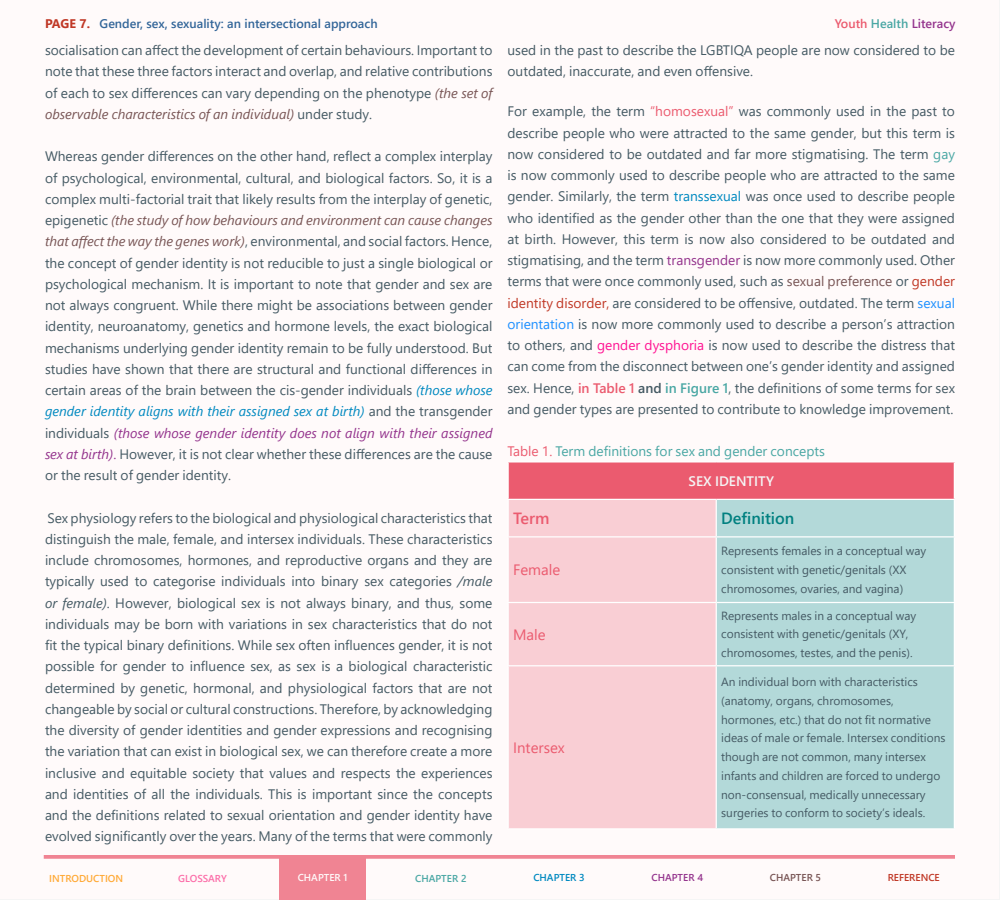
<style>
.page{position:relative;width:1000px;height:900px;background:#fff}
.page>*{position:absolute;margin:0;border:0;box-sizing:border-box;transform-origin:0 0}
.Paragraph_box{font:600 16.25px "Segoe UI";color:#008080}
.Paragraph_box-2{font:600 16.25px "Segoe UI";color:#eb5b6f}
.Paragraph_box-3{font:15px "Segoe UI";color:#eb5b6f}
.Paragraph_body{font:13.75px/21.2px "Segoe UI";color:#455a64;text-align:justify}
.Paragraph_body-2{font:13.75px "Segoe UI";color:#4aa7a4}
.Paragraph_box-4{font:600 13.75px "Segoe UI";color:#f5f5f5}
.t1{font:600 12.5px "Segoe UI";color:#369}
.t2{font:600 12.5px "Segoe UI";color:#94348d}
.t3{font:700 12.5px "Segoe UI";color:#c03826}
.Paragraph_box-5{font:11.88px/18.8px "Segoe UI";color:#455a64}
.t4{font:600 10px "Segoe UI";color:#ffaa37}
.t5{font:600 10px "Segoe UI";color:#c03826}
.t6{font:600 10px "Segoe UI";color:#fc6ea9}
.t7{font:600 10px "Segoe UI";color:#fffafa}
.t8{font:600 10px "Segoe UI";color:#4aa7a4}
.t9{font:600 10px "Segoe UI";color:#0089c0}
.t10{font:600 10px "Segoe UI";color:#94348d}
.t11{font:600 10px "Segoe UI";color:#785555}
.s1{color:#eb5b6f}
.s2{color:#4aa7a4}
.s3{font-style:italic;color:#785555}
.s4{font-style:italic;color:#0089c0}
.s5{font-style:italic;color:#94348d}
.s6{color:#94348d}
.s7{font-style:italic}
.s8{color:#0089c0}
.s9{color:#785555}
.s10{color:#c03826}
.s11{color:#1e90ff}
.s12{color:#ff1493}
.s13{font-weight:600;color:#eb5b6f}
.s14{font-weight:600}
.s15{font-weight:600;color:#4aa7a4}
</style>
<div class="page">
<div style="left:1px;top:1px;width:998px;height:898px;background:#fffafa"></div>
<div style="left:279px;top:855px;width:86px;height:45px;background:#f08493"></div>
<svg style="left:44px;top:855px;width:911px;height:4px;background:#f08a98"></svg>
<div style="left:508px;top:462px;width:446px;height:37px;background:#eb5b6f"></div>
<div style="left:509px;top:500px;width:207px;height:328px;background:#f9ced4"></div>
<div style="left:717px;top:500px;width:237px;height:328px;background:#b3d9d9"></div>
<hr style="left:508px;top:461px;width:208px;height:2px;background:#fff">
<hr style="left:508px;top:463px;width:1px;height:36px;background:#fff">
<hr style="left:716px;top:461px;width:239px;height:2px;background:#fff">
<hr style="left:954px;top:463px;width:1px;height:36px;background:#fff">
<hr style="left:508px;top:499px;width:208px;height:1px;background:#fff">
<hr style="left:508px;top:500px;width:1px;height:36px;background:#fff">
<hr style="left:716px;top:499px;width:239px;height:1px;background:#fff">
<hr style="left:716px;top:500px;width:1px;height:36px;background:#fff">
<hr style="left:954px;top:500px;width:1px;height:36px;background:#fff">
<hr style="left:508px;top:536px;width:208px;height:2px;background:#fff">
<hr style="left:508px;top:538px;width:1px;height:64px;background:#fff">
<hr style="left:716px;top:536px;width:239px;height:2px;background:#fff">
<hr style="left:716px;top:538px;width:1px;height:64px;background:#fff">
<hr style="left:954px;top:538px;width:1px;height:64px;background:#fff">
<hr style="left:508px;top:602px;width:208px;height:1px;background:#fff">
<hr style="left:508px;top:603px;width:1px;height:62px;background:#fff">
<hr style="left:716px;top:602px;width:239px;height:1px;background:#fff">
<hr style="left:716px;top:603px;width:1px;height:62px;background:#fff">
<hr style="left:954px;top:603px;width:1px;height:62px;background:#fff">
<hr style="left:508px;top:665px;width:208px;height:1px;background:#fff">
<hr style="left:508px;top:666px;width:1px;height:162px;background:#fff">
<hr style="left:716px;top:665px;width:239px;height:1px;background:#fff">
<hr style="left:716px;top:666px;width:1px;height:162px;background:#fff">
<hr style="left:954px;top:666px;width:1px;height:162px;background:#fff">
<hr style="left:508px;top:828px;width:208px;height:2px;background:#fff">
<hr style="left:716px;top:828px;width:239px;height:2px;background:#fff">
<p class="t1" style="left:100px;top:12px;width:279px">Gender, sex, sexuality: an intersectional approach</p>
<p class="t2" style="left:835px;top:12px;width:122px"><span class="s1">Youth</span> <span class="s2">Health</span> Literacy</p>
<p class="Paragraph_body" style="left:45px;top:38px;width:449px">socialisation can affect the development of certain behaviours. Important to note that these three factors interact and overlap, and relative contributions of each to sex differences can vary depending on the phenotype <span class="s3">(the set of observable characteristics of an individual)</span> under study.</p>
<p class="Paragraph_body" style="left:45px;top:145px;width:449px">Whereas gender differences on the other hand, reflect a complex interplay of psychological, environmental, cultural, and biological factors. So, it is a complex multi-factorial trait that likely results from the interplay of genetic, epigenetic <span class="s3">(the study of how behaviours and environment can cause changes that affect the way the genes work)</span>, environmental, and social factors. Hence, the concept of gender identity is not reducible to just a single biological or psychological mechanism. It is important to note that gender and sex are not always congruent. While there might be associations between gender identity, neuroanatomy, genetics and hormone levels, the exact biological mechanisms underlying gender identity remain to be fully understood. But studies have shown that there are structural and functional differences in certain areas of the brain between the cis-gender individuals <span class="s4">(those whose gender identity aligns with their assigned sex at birth)</span> and the transgender individuals <span class="s5">(those whose gender identity does not align with their assigned sex at birth)</span><span class="s6">.</span> However, it is not clear whether these differences are the cause or the result of gender identity.</p>
<p class="Paragraph_body" style="left:45px;top:506px;width:449px">Sex physiology refers to the biological and physiological characteristics that distinguish the male, female, and intersex individuals. These characteristics include chromosomes, hormones, and reproductive organs and they are typically used to categorise individuals into binary sex categories <span class="s7">/male or female)</span>. However, biological sex is not always binary, and thus, some individuals may be born with variations in sex characteristics that do not fit the typical binary definitions. While sex often influences gender, it is not possible for gender to influence sex, as sex is a biological characteristic determined by genetic, hormonal, and physiological factors that are not changeable by social or cultural constructions. Therefore, by acknowledging the diversity of gender identities and gender expressions and recognising the variation that can exist in biological sex, we can therefore create a more inclusive and equitable society that values and respects the experiences and identities of all the individuals. This is important since the concepts and the definitions related to sexual orientation and gender identity have evolved significantly over the years. Many of the terms that were commonly</p>
<p class="t3" style="left:45px;top:12px;width:47px">PAGE 7.</p>
<p class="Paragraph_body" style="left:508px;top:38px;width:449px">used in the past to describe the LGBTIQA people are now considered to be outdated, inaccurate, and even offensive.</p>
<p class="Paragraph_body" style="left:508px;top:100px;width:449px">For example, the term <span class="s1">“homosexual”</span> was commonly used in the past to describe people who were attracted to the same gender, but this term is now considered to be outdated and far more stigmatising. The term <span class="s2">gay </span>is now commonly used to describe people who are attracted to the same gender. Similarly, the term <span class="s8">transsexual</span> was once used to describe people who identified as the gender other than the one that they were assigned at birth. However, this term is now also considered to be outdated and stigmatising, and the term <span class="s6">transgender</span> is now more commonly used. Other terms that were once commonly used, such as <span class="s9">sexual preference</span> or <span class="s10">gender identity disorder,</span> are considered to be offensive, outdated. The term <span class="s11">sexual orientation</span> is now more commonly used to describe a person’s attraction to others, and <span class="s12">gender dysphoria</span> is now used to describe the distress that can come from the disconnect between one’s gender identity and assigned sex. Hence, <span class="s13">in Table 1</span> <span class="s14">and</span> <span class="s15">in Figure 1</span>, the definitions of some terms for sex and gender types are presented to contribute to knowledge improvement.</p>
<p class="Paragraph_body-2" style="left:508px;top:438px;width:319px"><span class="s1">Table 1.</span> Term definitions for sex and gender concepts</p>
<p class="Paragraph_box-4" style="left:689px;top:468px;width:87px">SEX IDENTITY</p>
<p class="Paragraph_box-2" style="left:513px;top:503px;width:38px">Term</p>
<p class="Paragraph_box" style="left:721px;top:503px;width:75px">Definition</p>
<p class="Paragraph_box-3" style="left:513px;top:556px;width:49px">Female</p>
<p class="Paragraph_box-5" style="left:721px;top:541px;width:206px">Represents females in a conceptual way consistent with genetic/genitals (XX chromosomes, ovaries, and vagina)</p>
<p class="Paragraph_box-5" style="left:721px;top:605px;width:197px">Represents males in a conceptual way consistent with genetic/genitals (XY, chromosomes, testes, and the penis).</p>
<p class="Paragraph_box-3" style="left:513px;top:620px;width:34px">Male</p>
<p class="Paragraph_box-5" style="left:721px;top:671px;width:226px">An individual born with characteristics (anatomy, organs, chromosomes, hormones, etc.) that do not fit normative ideas of male or female. Intersex conditions though are not common, many intersex infants and children are forced to undergo non-consensual, medically unnecessary surgeries to conform to society’s ideals.</p>
<p class="Paragraph_box-3" style="left:513px;top:733px;width:53px">Intersex</p>
<p class="t4" style="left:49px;top:869px;width:75px">INTRODUCTION</p>
<p class="t6" style="left:178px;top:869px;width:50px">GLOSSARY</p>
<p class="t7" style="left:298px;top:868px;width:51px">CHAPTER 1</p>
<p class="t8" style="left:415px;top:869px;width:53px">CHAPTER 2</p>
<p class="t9" style="left:533px;top:868px;width:53px">CHAPTER 3</p>
<p class="t10" style="left:652px;top:868px;width:53px">CHAPTER 4</p>
<p class="t11" style="left:770px;top:868px;width:53px">CHAPTER 5</p>
<p class="t5" style="left:888px;top:868px;width:54px">REFERENCE</p>
</div>
